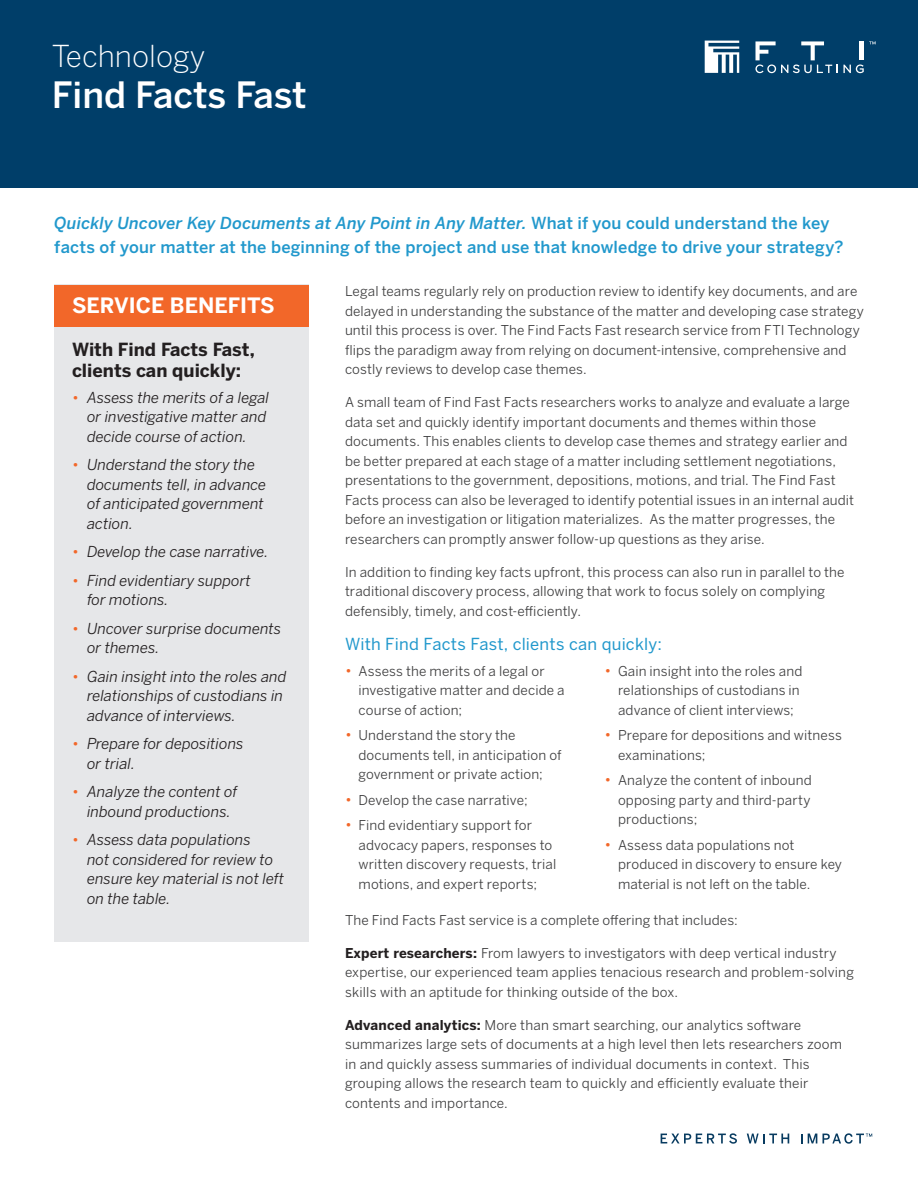
<style>
.page{position:relative;width:918px;height:1188px;background:#fff}
.page>*{position:absolute;margin:0;border:0;box-sizing:border-box;transform-origin:0 0}
.ServiceSheetTitle{font:500 36px "Benton Sans";color:#fff}
.ServiceSheetTitle-2{font:300 30px "Benton Sans";color:#fff}
.SidebarMainHead{font:700 21px "Benton Sans";color:#fff}
.Sidebar_Head{font:700 18px/21.6px "Benton Sans";color:#231f20}
.IntroText{font:500 16.5px/24px "Benton Sans";letter-spacing:.01em;color:#2198cc}
.SubSubhead{font:16.5px "Benton Sans";letter-spacing:.01em;color:#2198cc}
.t1{font:italic 15px/19.5px "Benton Sans";color:#231f20}
.BodyText{font:13.5px/19.5px "Benton Sans";letter-spacing:.01em;color:#3e3e3f}
.s1{font-style:italic}
.s2{font-size:15px;color:#f26729}
.s3{font-style:normal;color:#f26729}
.s4{font-weight:700;color:#231f20}
</style>
<div class="page">
<div style="left:0;top:0;width:918px;height:188px;background:#003e69"></div>
<svg style="left:705px;top:41px;width:34px;height:32px"></svg>
<svg style="left:755px;top:41px;width:121px;height:32px"></svg>
<svg style="left:661px;top:1133px;width:76px;height:11px"></svg>
<svg style="left:747px;top:1134px;width:42px;height:9px"></svg>
<svg style="left:808px;top:1133px;width:64px;height:11px"></svg>
<div style="left:54px;top:285px;width:255px;height:657px;background:#e6e7e9"></div>
<div style="left:54px;top:285px;width:255px;height:42px;background:#f26729"></div>
<p class="ServiceSheetTitle-2" style="left:52px;top:39px;width:155px">Technology</p>
<p class="ServiceSheetTitle" style="left:52px;top:73px;width:257px">Find Facts Fast</p>
<p class="IntroText" style="left:54px;top:210px;width:791px"><span class="s1">Quickly Uncover Key Documents at Any Point in Any Matter.</span> What if you could understand the key facts of your matter at the beginning of the project and use that knowledge to drive your strategy?</p>
<p class="BodyText" style="left:345px;top:281px;width:521px">Legal teams regularly rely on production review to identify key documents, and are delayed in understanding the substance of the matter and developing case strategy until this process is over. The Find Facts Fast research service from FTI Technology flips the paradigm away from relying on document-intensive, comprehensive and costly reviews to develop case themes.</p>
<p class="BodyText" style="left:345px;top:392px;width:511px">A small team of Find Fast Facts researchers works to analyze and evaluate a large data set and quickly identify important documents and themes within those documents. This enables clients to develop case themes and strategy earlier and be better prepared at each stage of a matter including settlement negotiations, presentations to the government, depositions, motions, and trial. The Find Fast Facts process can also be leveraged to identify potential issues in an internal audit before an investigation or litigation materializes. As the matter progresses, the researchers can promptly answer follow-up questions as they arise.</p>
<p class="BodyText" style="left:345px;top:562px;width:501px">In addition to finding key facts upfront, this process can also run in parallel to the traditional discovery process, allowing that work to focus solely on complying defensibly, timely, and cost-efficiently.</p>
<p class="SubSubhead" style="left:345px;top:634px;width:319px">With Find Facts Fast, clients can quickly:</p>
<p class="BodyText" style="left:358px;top:661px;width:208px;text-indent:-14px"><span class="s2">•</span> Assess the merits of a legal or investigative matter and decide a course of action;</p>
<p class="BodyText" style="left:358px;top:725px;width:205px;text-indent:-14px"><span class="s2">•</span> Understand the story the documents tell, in anticipation of government or private action;</p>
<p class="BodyText" style="left:345px;top:790px;width:184px"><span class="s2">•</span> Develop the case narrative;</p>
<p class="BodyText" style="left:358px;top:815px;width:199px;text-indent:-14px"><span class="s2">•</span> Find evidentiary support for advocacy papers, responses to written discovery requests, trial motions, and expert reports;</p>
<p class="SidebarMainHead" style="left:72px;top:293px;width:204px">SERVICE BENEFITS</p>
<p class="Sidebar_Head" style="left:72px;top:338px;width:184px">With Find Facts Fast, clients can quickly:</p>
<p class="t1" style="left:87px;top:388px;width:184px;text-indent:-15px"><span class="s3">•</span> Assess the merits of a legal or investigative matter and decide course of action.</p>
<p class="t1" style="left:87px;top:455px;width:181px;text-indent:-15px"><span class="s3">•</span> Understand the story the documents tell, in advance of anticipated government action.</p>
<p class="t1" style="left:72px;top:542px;width:198px"><span class="s3">•</span> Develop the case narrative.</p>
<p class="t1" style="left:87px;top:571px;width:165px;text-indent:-15px"><span class="s3">•</span> Find evidentiary support for motions.</p>
<p class="t1" style="left:87px;top:619px;width:196px;text-indent:-15px"><span class="s3">•</span> Uncover surprise documents or themes.</p>
<p class="t1" style="left:87px;top:667px;width:201px;text-indent:-15px"><span class="s3">•</span> Gain insight into the roles and relationships of custodians in advance of interviews.</p>
<p class="t1" style="left:87px;top:734px;width:158px;text-indent:-15px"><span class="s3">•</span> Prepare for depositions or trial.</p>
<p class="t1" style="left:72px;top:782px;width:167px;text-align:center"><span class="s3">•</span> Analyze the content of inbound productions.</p>
<p class="t1" style="left:87px;top:830px;width:199px;text-indent:-15px"><span class="s3">•</span> Assess data populations<br>not considered for review to ensure key material is not left on the table.</p>
<p class="BodyText" style="left:618px;top:661px;width:186px;text-indent:-14px"><span class="s2">•</span> Gain insight into the roles and relationships of custodians in advance of client interviews;</p>
<p class="BodyText" style="left:618px;top:725px;width:225px;text-indent:-14px"><span class="s2">•</span> Prepare for depositions and witness examinations;</p>
<p class="BodyText" style="left:618px;top:770px;width:195px;text-align:justify;text-indent:-14px"><span class="s2">•</span> Analyze the content of inbound opposing party and third-party productions;</p>
<p class="BodyText" style="left:618px;top:835px;width:226px;text-indent:-14px"><span class="s2">•</span> Assess data populations not produced in discovery to ensure key material is not left on the table.</p>
<p class="BodyText" style="left:345px;top:910px;width:394px">The Find Facts Fast service is a complete offering that includes:</p>
<p class="BodyText" style="left:345px;top:943px;width:510px"><span class="s4">Expert researchers:</span> From lawyers to investigators with deep vertical industry expertise, our experienced team applies tenacious research and problem-solving skills with an aptitude for thinking outside of the box.</p>
<p class="BodyText" style="left:345px;top:1015px;width:499px"><span class="s4">Advanced analytics:</span> More than smart searching, our analytics software summarizes large sets of documents at a high level then lets researchers zoom in and quickly assess summaries of individual documents in context. This grouping allows the research team to quickly and efficiently evaluate their contents and importance.</p>
</div>
